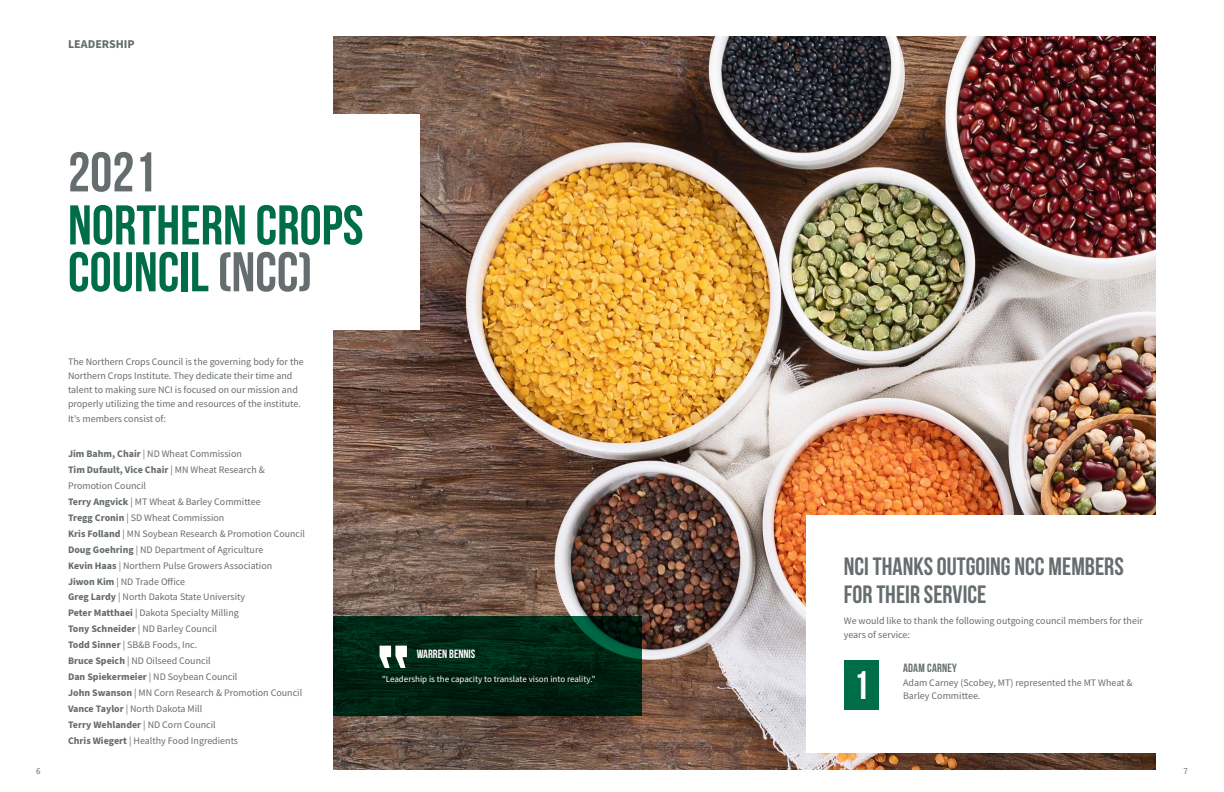
<style>
.page{position:relative;width:1224px;height:792px;background:#fff}
.page>*{position:absolute;margin:0;border:0;box-sizing:border-box;transform-origin:0 0}
.t1{font:700 55.8px/46.9px "Bebas Neue";color:#006d49}
.t2{font:700 55.8px "Bebas Neue";color:#666d6f}
.t3{font:700 39.9px "Bebas Neue";color:#fff}
.t4{font:700 25.1px/28.2px "Bebas Neue";color:#666d6f}
.t5{font:700 12px "Bebas Neue";color:#fff}
.t6{font:700 12px "Source Sans Pro";color:#666d6f}
.t7{font:700 12px "Bebas Neue";letter-spacing:.02em;color:#666d6f}
.t8{font:10px/15.9px "Source Sans Pro";color:#666d6f}
.t9{font:9.9px "Source Sans Pro";color:#666d6f}
.t10{font:9px "Source Sans Pro";color:#fff}
.t11{font:9px "Source Sans Pro";color:#666d6f}
.s1{color:#666d6f}
.s2{font-weight:700}
.s3{font-weight:700;font-size:10px}
</style>
<div class="page">
<img style="left:333px;top:36px;width:823px;height:734px">
<div style="left:0;top:114px;width:420px;height:216px;background:#fff"></div>
<svg style="left:333px;top:616px;width:309px;height:99px;background:#002415"></svg>
<div style="left:807px;top:515px;width:417px;height:237px;background:#fff"></div>
<svg style="left:380px;top:646px;width:27px;height:22px"></svg>
<div style="left:844px;top:660px;width:35px;height:50px;background:#006d49"></div>
<p class="t6" style="left:68px;top:36px;width:68px">LEADERSHIP</p>
<p class="t11" style="left:36px;top:765px;width:6px">6</p>
<h1 class="t2" style="left:68px;top:142px;width:90px">2021</h1>
<h1 class="t1" style="left:68px;top:201px;width:297px">NORTHERN CROPS<br>COUNCIL <span class="s1">(NCC)</span></h1>
<p class="t8" style="left:68px;top:355px;width:237px;line-height:14px">The Northern Crops Council is the governing body for the Northern Crops Institute. They dedicate their time and talent to making sure NCI is focused on our mission and properly utilizing the time and resources of the institute.</p>
<p class="t8" style="left:68px;top:411px;width:99px">It's members consist of:</p>
<p class="t8" style="left:68px;top:446px;width:198px"><span class="s2">Jim Bahm, Chair</span> | ND Wheat Commission<br><span class="s2">Tim Dufault, Vice Chair</span> | MN Wheat Research &amp; Promotion Council<br><span class="s2">Terry Angvick</span> | MT Wheat &amp; Barley Committee <span class="s2">Tregg Cronin</span> | SD Wheat Commission</p>
<p class="t9" style="left:68px;top:527px;width:238px"><span class="s3">Kris Folland</span> | MN Soybean Research &amp; Promotion Council</p>
<p class="t8" style="left:68px;top:541px;width:236px"><span class="s2">Doug Goehring</span> | ND Department of Agriculture<br><span class="s2">Kevin Haas</span> | Northern Pulse Growers Association<br><span class="s2">Jiwon Kim</span> | ND Trade Office<br><span class="s2">Greg Lardy</span> | North Dakota State University<br><span class="s2">Peter Matthaei</span> | Dakota Specialty Milling<br><span class="s2">Tony Schneider</span> | ND Barley Council<br><span class="s2">Todd Sinner</span> | SB&amp;B Foods, Inc.<br><span class="s2">Bruce Speich</span> | ND Oilseed Council<br><span class="s2">Dan Spiekermeier</span> | ND Soybean Council<br><span class="s2">John Swanson</span> | MN Corn Research &amp; Promotion Council <span class="s2">Vance Taylor</span> | North Dakota Mill<br><span class="s2">Terry Wehlander</span> | ND Corn Council<br><span class="s2">Chris Wiegert</span> | Healthy Food Ingredients</p>
<p class="t5" style="left:417px;top:648px;width:60px">WARREN BENNIS</p>
<p class="t10" style="left:382px;top:674px;width:215px">"Leadership is the capacity to translate vison into reality."</p>
<h3 class="t4" style="left:844px;top:552px;width:281px">NCI THANKS OUTGOING NCC MEMBERS<br>FOR THEIR SERVICE</h3>
<p class="t8" style="left:844px;top:614px;width:301px;line-height:14px">We would like to thank the following outgoing council members for their years of service:</p>
<p class="t7" style="left:903px;top:661px;width:55px">ADAM CARNEY</p>
<p class="t8" style="left:903px;top:674px;width:231px">Adam Carney (Scobey, MT) represented the MT Wheat &amp;</p>
<h2 class="t3" style="left:853px;top:663px;width:17px">1</h2>
<p class="t8" style="left:903px;top:688px;width:79px">Barley Committee.</p>
<p class="t11" style="left:1184px;top:765px;width:6px">7</p>
</div>
